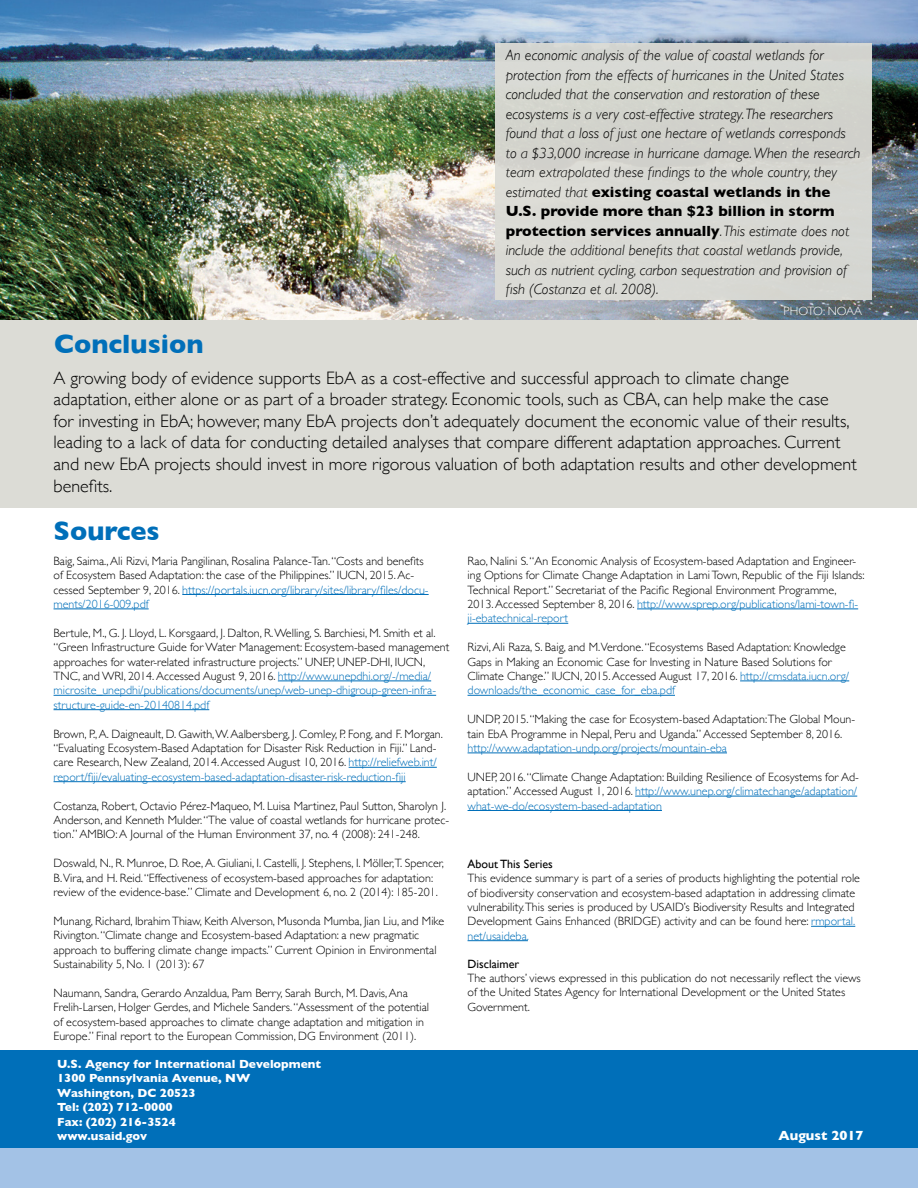
<style>
.page{position:relative;width:918px;height:1188px;background:#fff}
.page>*{position:absolute;margin:0;border:0;box-sizing:border-box;transform-origin:0 0}
.t1{font:700 27px "Gill Sans";color:#006fb9}
.t2{font:300 18px/21.6px "Gill Sans";color:#000}
.t3{font:italic 300 15px/19.5px "Gill Sans";color:#000}
.t4{font:700 13.5px "Gill Sans";color:#fff}
.t5{font:300 12px/14.4px "Gill Sans";color:#000}
.t6{font:300 12px/14.4px "Gill Sans";color:#006fb9}
.t7{font:700 12px/14.4px "Gill Sans";color:#fff}
.t8{font:12px "Gill Sans";color:#000}
.t9{font:300 12px "Gill Sans";letter-spacing:-.005em;color:#fff}
.s1{font-weight:700;font-style:normal}
.s2{color:#000}
.s3{color:#006fb9}
.s4{font-weight:400}
</style>
<div class="page">
<hr style="left:182px;top:594px;width:247px;height:1px;background:#006fb9">
<hr style="left:54px;top:609px;width:95px;height:1px;background:#006fb9">
<hr style="left:278px;top:681px;width:153px;height:1px;background:#006fb9">
<hr style="left:54px;top:695px;width:382px;height:1px;background:#006fb9">
<hr style="left:54px;top:709px;width:155px;height:1px;background:#006fb9">
<hr style="left:349px;top:767px;width:88px;height:1px;background:#006fb9">
<hr style="left:54px;top:781px;width:352px;height:1px;background:#006fb9">
<hr style="left:637px;top:609px;width:221px;height:1px;background:#006fb9">
<hr style="left:468px;top:623px;width:100px;height:1px;background:#006fb9">
<hr style="left:740px;top:681px;width:109px;height:1px;background:#006fb9">
<hr style="left:468px;top:695px;width:207px;height:1px;background:#006fb9">
<hr style="left:468px;top:753px;width:259px;height:1px;background:#006fb9">
<hr style="left:635px;top:796px;width:222px;height:1px;background:#006fb9">
<hr style="left:468px;top:810px;width:194px;height:1px;background:#006fb9">
<hr style="left:811px;top:926px;width:44px;height:1px;background:#006fb9">
<hr style="left:468px;top:940px;width:60px;height:1px;background:#006fb9">
<div style="left:0;top:1051px;width:918px;height:97px;background:#006fb9"></div>
<div style="left:0;top:1148px;width:918px;height:40px;background:#a3c2e6"></div>
<img style="left:0;top:0;width:918px;height:320px">
<div style="left:1px;top:320px;width:916px;height:188px;background:#dcdcd6"></div>
<div style="left:495px;top:43px;width:376px;height:257px;background:#dcdcd6"></div>
<p class="t3" style="left:506px;top:45px;width:356px">An economic analysis of the value of coastal wetlands for protection from the effects of hurricanes in the United States concluded that the conservation and restoration of these ecosystems is a very cost-effective strategy. The researchers found that a loss of just one hectare of wetlands corresponds to a $33,000 increase in hurricane damage. When the research team extrapolated these findings to the whole country, they estimated that <span class="s1">existing coastal wetlands in the U.S. provide more than $23 billion in storm protection services annually</span>. This estimate does not include the additional benefits that coastal wetlands provide, such as nutrient cycling, carbon sequestration and provision of fish (Costanza et al. 2008).</p>
<p class="t9" style="left:784px;top:301px;width:80px">PHOTO: NOAA</p>
<h1 class="t1" style="left:54px;top:322px;width:151px">Conclusion</h1>
<p class="t2" style="left:54px;top:366px;width:805px">A growing body of evidence supports EbA as a cost-effective and successful approach to climate change adaptation, either alone or as part of a broader strategy. Economic tools, such as CBA, can help make the case<br>for investing in EbA; however, many EbA projects don’t adequately document the economic value of their results, leading to a lack of data for conducting detailed analyses that compare different adaptation approaches. Current and new EbA projects should invest in more rigorous valuation of both adaptation results and other development benefits.</p>
<h1 class="t1" style="left:54px;top:510px;width:108px">Sources</h1>
<p class="t5" style="left:54px;top:553px;width:372px">Baig, Saima., Ali Rizvi, Maria Pangilinan, Rosalina Palance-Tan. “Costs and benefits</p>
<p class="t5" style="left:468px;top:553px;width:390px">Rao, Nalini S. “An Economic Analysis of Ecosystem-based Adaptation and Engineer-</p>
<p class="t5" style="left:54px;top:568px;width:362px">of Ecosystem Based Adaptation: the case of the Philippines.” IUCN, 2015. Ac-</p>
<p class="t5" style="left:468px;top:568px;width:398px">ing Options for Climate Change Adaptation in Lami Town, Republic of the Fiji Islands:</p>
<p class="t6" style="left:54px;top:582px;width:377px"><span class="s2">cessed September 9, 2016.</span> https://portals.iucn.org/library/sites/library/files/docu-</p>
<p class="t5" style="left:468px;top:582px;width:371px">Technical Report.” Secretariat of the Pacific Regional Environment Programme,</p>
<p class="t6" style="left:54px;top:596px;width:97px">ments/2016-009.pdf</p>
<p class="t6" style="left:468px;top:596px;width:392px"><span class="s2">2013. Accessed September 8, 2016.</span> http://www.sprep.org/publications/lami-town-fi&shy;ji-ebatechnical-report</p>
<p class="t5" style="left:54px;top:625px;width:397px">Bertule, M., G. J. Lloyd, L. Korsgaard, J. Dalton, R. Welling, S. Barchiesi, M. Smith et al. “Green Infrastructure Guide for Water Management: Ecosystem-based management</p>
<p class="t5" style="left:468px;top:640px;width:380px">Rizvi, Ali Raza, S. Baig, and M.Verdone. “Ecosystems Based Adaptation: Knowledge</p>
<p class="t5" style="left:54px;top:654px;width:373px">approaches for water-related infrastructure projects.” UNEP, UNEP-DHI, IUCN,</p>
<p class="t5" style="left:468px;top:654px;width:366px">Gaps in Making an Economic Case for Investing in Nature Based Solutions for</p>
<p class="t5" style="left:54px;top:668px;width:379px">TNC, and WRI, 2014. Accessed August 9, 2016. <span class="s3">http://www.unepdhi.org/-/media/</span></p>
<p class="t5" style="left:468px;top:668px;width:383px">Climate Change.” IUCN, 2015. Accessed August 17, 2016. <span class="s3">http://cmsdata.iucn.org/</span></p>
<p class="t6" style="left:54px;top:683px;width:384px">microsite_unepdhi/publications/documents/unep/web-unep-dhigroup-green-infra-</p>
<p class="t6" style="left:468px;top:683px;width:209px">downloads/the_economic_case_for_eba.pdf</p>
<p class="t6" style="left:54px;top:697px;width:157px">structure-guide-en-20140814.pdf</p>
<p class="t5" style="left:468px;top:712px;width:389px">UNDP, 2015. “Making the case for Ecosystem-based Adaptation:The Global Moun-</p>
<p class="t5" style="left:54px;top:726px;width:391px">Brown, P., A. Daigneault, D. Gawith, W. Aalbersberg, J. Comley, P. Fong, and F. Morgan.</p>
<p class="t5" style="left:468px;top:726px;width:376px">tain EbA Programme in Nepal, Peru and Uganda.” Accessed September 8, 2016.</p>
<p class="t5" style="left:54px;top:740px;width:384px">“Evaluating Ecosystem-Based Adaptation for Disaster Risk Reduction in Fiji.” Land-</p>
<p class="t6" style="left:468px;top:740px;width:261px">http://www.adaptation-undp.org/projects/mountain-eba</p>
<p class="t6" style="left:54px;top:755px;width:385px"><span class="s2">care Research, New Zealand, 2014. Accessed August 10, 2016.</span> http://reliefweb.int/ report/fiji/evaluating-ecosystem-based-adaptation-disaster-risk-reduction-fiji</p>
<p class="t5" style="left:468px;top:769px;width:393px">UNEP, 2016. “Climate Change Adaptation: Building Resilience of Ecosystems for Ad&shy;aptation.” Accessed August 1, 2016. <span class="s3">http://www.unep.org/climatechange/adaptation/</span></p>
<p class="t5" style="left:54px;top:798px;width:394px">Costanza, Robert, Octavio Pérez-Maqueo, M. Luisa Martinez, Paul Sutton, Sharolyn J.</p>
<p class="t6" style="left:468px;top:798px;width:196px">what-we-do/ecosystem-based-adaptation</p>
<p class="t5" style="left:54px;top:812px;width:397px">Anderson, and Kenneth Mulder. “The value of coastal wetlands for hurricane protec&shy;tion.” AMBIO: A Journal of the Human Environment 37, no. 4 (2008): 241-248.</p>
<p class="t5" style="left:54px;top:856px;width:392px">Doswald, N., R. Munroe, D. Roe, A. Giuliani, I. Castelli, J. Stephens, I. Möller,T. Spencer,</p>
<p class="t8" style="left:468px;top:857px;width:87px">About This Series</p>
<p class="t5" style="left:54px;top:870px;width:381px">B.Vira, and H. Reid. “Effectiveness of ecosystem-based approaches for adaptation:</p>
<p class="t5" style="left:468px;top:871px;width:394px">This evidence summary is part of a series of products highlighting the potential role</p>
<p class="t5" style="left:54px;top:884px;width:386px">review of the evidence-base.” Climate and Development 6, no. 2 (2014): 185-201.</p>
<p class="t5" style="left:468px;top:885px;width:389px">of biodiversity conservation and ecosystem-based adaptation in addressing climate vulnerability.This series is produced by USAID’s Biodiversity Results and Integrated</p>
<p class="t5" style="left:54px;top:913px;width:392px">Munang, Richard, Ibrahim Thiaw, Keith Alverson, Musonda Mumba, Jian Liu, and Mike</p>
<p class="t5" style="left:468px;top:914px;width:389px">Development Gains Enhanced (BRIDGE) activity and can be found here: <span class="s3">rmportal.</span></p>
<p class="t5" style="left:54px;top:928px;width:367px">Rivington. “Climate change and Ecosystem-based Adaptation: a new pragmatic</p>
<p class="t6" style="left:468px;top:928px;width:63px">net/usaideba.</p>
<p class="t5" style="left:54px;top:942px;width:385px">approach to buffering climate change impacts.” Current Opinion in Environmental<br>Sustainability 5, No. 1 (2013): 67</p>
<p class="t5" style="left:468px;top:956px;width:395px"><span class="s4">Disclaimer<br></span>The authors’ views expressed in this publication do not necessarily reflect the views</p>
<p class="t5" style="left:54px;top:985px;width:356px">Naumann, Sandra, Gerardo Anzaldua, Pam Berry, Sarah Burch, M. Davis, Ana</p>
<p class="t5" style="left:468px;top:985px;width:379px">of the United States Agency for International Development or the United States</p>
<p class="t5" style="left:54px;top:1000px;width:377px">Frelih-Larsen, Holger Gerdes, and Michele Sanders. “Assessment of the potential</p>
<p class="t5" style="left:468px;top:999px;width:64px">Government.</p>
<p class="t5" style="left:54px;top:1014px;width:372px">of ecosystem-based approaches to climate change adaptation and mitigation in<br>Europe.” Final report to the European Commission, DG Environment (2011).</p>
<h2 class="t7" style="left:57px;top:1057px;width:266px">U.S. Agency for International Development<br>1300 Pennsylvania Avenue, NW<br>Washington, DC 20523<br>Tel: (202) 712-0000<br>Fax: (202) 216-3524<br>www.usaid.gov</h2>
<h2 class="t4" style="left:778px;top:1125px;width:87px">August 2017</h2>
</div>
